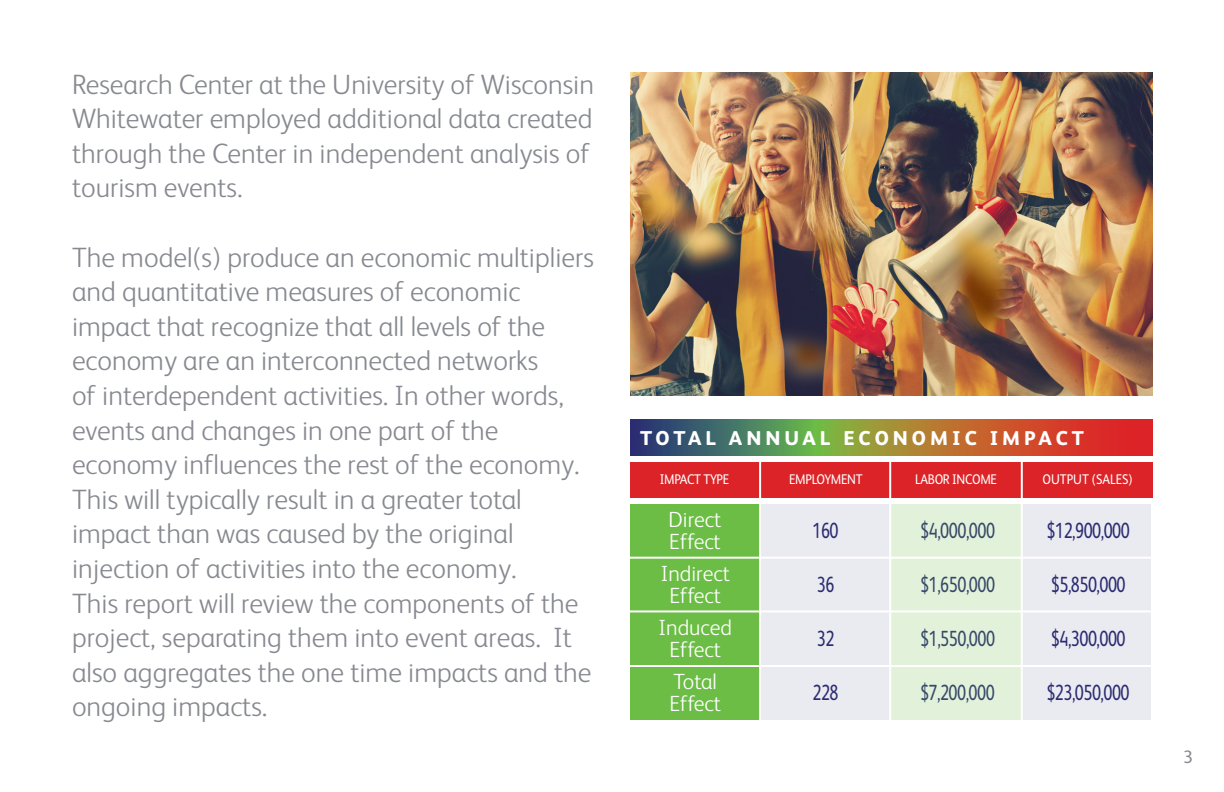
<style>
.page{position:relative;width:1224px;height:792px;background:#fff}
.page>*{position:absolute;margin:0;border:0;box-sizing:border-box;transform-origin:0 0}
.Intro_3{font:300 28px/34.6px "FS Albert";color:#878990}
.Table_3_Figures{font:22px "FS Albert";letter-spacing:-.03em;color:#2b2c71;scale:.75 1}
.t1{font:300 22px "FS Albert";color:#fff}
.Table_head{font:800 20px "FS Albert";letter-spacing:.2em;color:#fff}
.t2{font:18px "FS Albert";color:#878990}
.t3{font:14px "FS Albert";letter-spacing:-.025em;color:#fff;scale:.9 1}
.t4{font:14px "FS Albert";color:#fff;scale:.9 1}
</style>
<div class="page">
<img style="left:630px;top:72px;width:522px;height:324px">
<div style="left:630px;top:462px;width:522px;height:36px;background:#dc2327"></div>
<svg style="left:630px;top:420px;width:522px;height:36px;background:#916842"></svg>
<div style="left:630px;top:504px;width:130px;height:216px;background:#6cbd45"></div>
<div style="left:892px;top:504px;width:130px;height:216px;background:#e2f2da"></div>
<div style="left:761px;top:504px;width:130px;height:216px;background:#eaeaf1"></div>
<div style="left:1022px;top:504px;width:129px;height:216px;background:#eaeaf1"></div>
<hr style="left:759px;top:462px;width:2px;height:258px;background:#fff">
<hr style="left:1021px;top:462px;width:2px;height:258px;background:#fff">
<hr style="left:889px;top:462px;width:2px;height:258px;background:#fff">
<hr style="left:630px;top:557px;width:522px;height:2px;background:#fff">
<hr style="left:630px;top:610px;width:522px;height:2px;background:#fff">
<hr style="left:630px;top:665px;width:522px;height:2px;background:#fff">
<p class="Intro_3" style="left:72px;top:66px;width:524px">Research Center at the University of Wisconsin Whitewater employed additional data created through the Center in independent analysis of tourism events.</p>
<p class="Intro_3" style="left:72px;top:239px;width:523px">The model(s) produce an economic multipliers and quantitative measures of economic impact that recognize that all levels of the economy are an interconnected networks<br>of interdependent activities. In other words, events and changes in one part of the economy influences the rest of the economy.<br>This will typically result in a greater total impact than was caused by the original injection of activities into the economy.</p>
<p class="Intro_3" style="left:72px;top:585px;width:521px">This report will review the components of the project, separating them into event areas. It also aggregates the one time impacts and the ongoing impacts.</p>
<p class="Table_head" style="left:640px;top:427px;width:445px">TOTAL ANNUAL ECONOMIC IMPACT</p>
<p class="t3" style="left:660px;top:472px;width:79px">IMPACT TYPE</p>
<p class="t3" style="left:789px;top:471px;width:83px">EMPLOYMENT</p>
<p class="t3" style="left:915px;top:471px;width:92px">LABOR INCOME</p>
<p class="t4" style="left:1043px;top:472px;width:102px">OUTPUT (SALES)</p>
<p class="t1" style="left:669px;top:507px;width:54px">Direct</p>
<p class="t1" style="left:669px;top:529px;width:53px">Effect</p>
<p class="Table_3_Figures" style="left:920px;top:518px;width:101px">$4,000,000</p>
<p class="Table_3_Figures" style="left:1047px;top:518px;width:113px">$12,900,000</p>
<p class="Table_3_Figures" style="left:920px;top:572px;width:101px">$1,650,000</p>
<p class="Table_3_Figures" style="left:1051px;top:572px;width:101px">$5,850,000</p>
<p class="Table_3_Figures" style="left:920px;top:626px;width:101px">$1,550,000</p>
<p class="Table_3_Figures" style="left:1051px;top:626px;width:101px">$4,300,000</p>
<p class="Table_3_Figures" style="left:920px;top:680px;width:101px">$7,200,000</p>
<p class="Table_3_Figures" style="left:1046px;top:680px;width:113px">$23,050,000</p>
<p class="Table_3_Figures" style="left:813px;top:518px;width:36px">160</p>
<p class="Table_3_Figures" style="left:817px;top:572px;width:25px">36</p>
<p class="Table_3_Figures" style="left:817px;top:626px;width:25px">32</p>
<p class="Table_3_Figures" style="left:813px;top:680px;width:36px">228</p>
<p class="t1" style="left:661px;top:561px;width:71px">Indirect</p>
<p class="t1" style="left:669px;top:583px;width:53px">Effect</p>
<p class="t1" style="left:658px;top:615px;width:75px">Induced</p>
<p class="t1" style="left:669px;top:637px;width:53px">Effect</p>
<p class="t1" style="left:674px;top:669px;width:45px">Total</p>
<p class="t1" style="left:669px;top:691px;width:53px">Effect</p>
<p class="t2" style="left:1183px;top:746px;width:11px">3</p>
</div>
